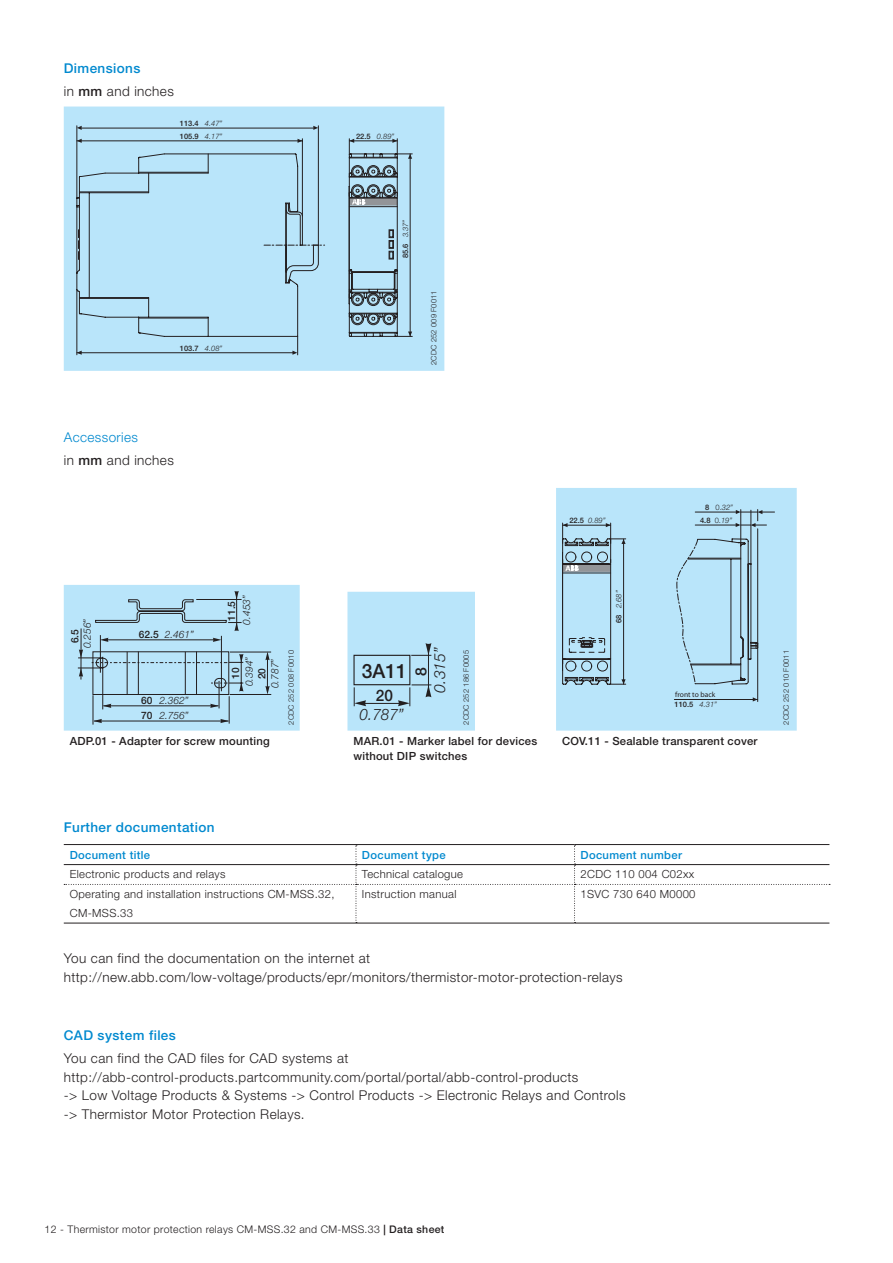
<style>
.page{position:relative;width:893px;height:1263px;background:#fff}
.page>*{position:absolute;margin:0;border:0;box-sizing:border-box;transform-origin:0 0}
.t1{font:500 19.8px "Helvetica Neue LT";color:#231f20}
.t2{font:italic 300 15.75px "Helvetica Neue LT";color:#231f20}
.t3{font:500 15.75px "Helvetica Neue LT";color:#231f20}
.t4{font:italic 300 15.45px/18.6px "Helvetica Neue LT";color:#231f20;text-align:center}
.t5{font:300 13.5px/18.6px "Helvetica Neue LT Std";letter-spacing:.03em;color:#231f20}
.Section_Title_Level{font:500 13.5px "Helvetica Neue LT Std";letter-spacing:.03em;color:#0089cf}
.Section_Title_Level-2{font:300 13.5px "Helvetica Neue LT Std";letter-spacing:.03em;color:#0089cf}
.Table_body{font:300 11.25px/18.6px "Helvetica Neue LT Std";letter-spacing:.03em;color:#231f20}
.Bildunterschrift{font:500 11.25px/15px "Helvetica Neue LT Std";letter-spacing:.02em;color:#231f20}
.Table_header{font:500 11.25px "Helvetica Neue LT Std";letter-spacing:.03em;color:#0089cf}
.t6{font:300 10.5px "Helvetica Neue LT Std";letter-spacing:.03em;color:#231f20}
.t7{font:italic 300 10.2px/15.1px "Helvetica Neue LT";color:#231f20;text-align:right}
.t8{font:500 10.2px "Helvetica Neue LT";color:#231f20}
.Bildnummer{font:300 7.5px "Helvetica Neue LT Std";letter-spacing:.02em;color:#231f20}
.t9{font:italic 300 7.5px/12.6px "Helvetica Neue LT";color:#231f20;text-align:right}
.t10{font:500 7.5px "Helvetica Neue LT";color:#231f20}
.t11{font:7.5px "Helvetica";color:#231f20}
.s1{font-weight:500}
.s2{font-weight:300;font-style:italic}
.s3{font-weight:500;font-style:normal}
.s4{font-style:normal}
</style>
<div class="page">
<div style="left:64px;top:107px;width:380px;height:264px;background:#b9e5fa"></div>
<hr style="left:77px;top:141px;width:225px;height:1px;background:#231f20">
<hr style="left:302px;top:139px;width:1px;height:77px;background:#231f20">
<svg style="left:298px;top:139px;width:4px;height:4px"></svg>
<svg style="left:78px;top:126px;width:4px;height:4px"></svg>
<svg style="left:313px;top:126px;width:5px;height:4px"></svg>
<hr style="left:318px;top:126px;width:1px;height:119px;background:#231f20">
<hr style="left:77px;top:126px;width:1px;height:72px;background:#231f20">
<svg style="left:77px;top:153px;width:248px;height:202px;background:#b0d9ed"></svg>
<svg style="left:348px;top:139px;width:64px;height:198px;background:#98b8c9"></svg>
<svg style="left:77px;top:139px;width:5px;height:4px"></svg>
<hr style="left:82px;top:128px;width:231px;height:1px;background:#231f20">
<svg style="left:64px;top:488px;width:733px;height:243px"></svg>
<svg style="left:753px;top:697px;width:4px;height:4px"></svg>
<hr style="left:674px;top:699px;width:84px;height:1px;background:#231f20">
<hr style="left:757px;top:529px;width:1px;height:172px;background:#231f20">
<svg style="left:562px;top:509px;width:212px;height:176px;background:#acd4e7"></svg>
<hr style="left:100px;top:635px;width:1px;height:38px;background:#231f20">
<hr style="left:230px;top:694px;width:41px;height:1px;background:#231f20">
<hr style="left:230px;top:652px;width:41px;height:1px;background:#231f20">
<hr style="left:221px;top:636px;width:1px;height:55px;background:#231f20">
<hr style="left:108px;top:639px;width:107px;height:1px;background:#231f20">
<hr style="left:81px;top:628px;width:1px;height:51px;background:#231f20">
<hr style="left:267px;top:655px;width:1px;height:36px;background:#231f20">
<svg style="left:213px;top:638px;width:8px;height:4px"></svg>
<svg style="left:265px;top:652px;width:5px;height:8px"></svg>
<svg style="left:100px;top:638px;width:8px;height:4px"></svg>
<svg style="left:265px;top:686px;width:5px;height:8px"></svg>
<svg style="left:95px;top:591px;width:147px;height:40px;background:#aad2e5"></svg>
<hr style="left:93px;top:695px;width:1px;height:30px;background:#231f20">
<svg style="left:78px;top:649px;width:165px;height:75px;background:#a7cde0"></svg>
<hr style="left:428px;top:648px;width:1px;height:45px;background:#231f20">
<svg style="left:354px;top:687px;width:12px;height:19px"></svg>
<div style="left:353px;top:655px;width:57px;height:30px;border:1px solid #231f20"></div>
<hr style="left:358px;top:703px;width:45px;height:1px;background:#231f20">
<svg style="left:411px;top:643px;width:20px;height:13px"></svg>
<svg style="left:398px;top:684px;width:33px;height:22px"></svg>
<svg style="left:64px;top:845px;width:766px;height:78px"></svg>
<hr style="left:64px;top:844px;width:292px;height:1px;background:#231f20">
<hr style="left:356px;top:844px;width:219px;height:1px;background:#231f20">
<hr style="left:575px;top:844px;width:254px;height:1px;background:#231f20">
<hr style="left:64px;top:864px;width:292px;height:1px;background:#231f20">
<hr style="left:356px;top:864px;width:219px;height:1px;background:#231f20">
<hr style="left:575px;top:864px;width:254px;height:1px;background:#231f20">
<hr style="left:64px;top:923px;width:292px;height:1px;background:#231f20">
<hr style="left:356px;top:923px;width:219px;height:1px;background:#231f20">
<hr style="left:575px;top:923px;width:254px;height:1px;background:#231f20">
<p class="Section_Title_Level" style="left:64px;top:61px;width:78px">Dimensions</p>
<p class="t5" style="left:64px;top:82px;width:112px">in <span class="s1">mm</span> and inches</p>
<p class="t10" style="left:180px;top:119px;width:44px">113.4 <span class="s2">4.47”</span></p>
<p class="t10" style="left:180px;top:132px;width:44px">105.9 <span class="s2">4.17”</span></p>
<p class="t9" style="left:356px;top:130px;width:40px"><span class="s3">22.5</span> 0.89”</p>
<p class="t10" style="left:180px;top:343px;width:44px">103.7 <span class="s2">4.08”</span></p>
<p class="t9" style="left:399px;top:258px;width:40px;rotate:-90deg"><span class="s3">85.6</span> 3.37”</p>
<p class="Bildnummer" style="left:429px;top:365px;width:76px;rotate:-90deg">2CDC 252 009 F0011</p>
<p class="Section_Title_Level-2" style="left:64px;top:429px;width:76px">Accessories</p>
<p class="t5" style="left:64px;top:450px;width:112px">in <span class="s1">mm</span> and inches</p>
<p class="t9" style="left:569px;top:514px;width:38px"><span class="s3">22.5</span> 0.89”</p>
<p class="t9" style="left:700px;top:501px;width:34px"><span class="s3">8</span> <span class="s4">0.</span>32”<br><span class="s3">4.8</span> <span class="s4">0.</span>19”</p>
<p class="t7" style="left:79px;top:648px;width:31px;rotate:-90deg">0.256”</p>
<p class="t7" style="left:165px;top:626px;width:31px">2.461”</p>
<p class="t8" style="left:69px;top:643px;width:16px;rotate:-90deg">6.5</p>
<p class="t8" style="left:139px;top:628px;width:21px">62.5</p>
<p class="t7" style="left:141px;top:693px;width:49px">2.362”<br><span class="s3">70</span> 2.756”</p>
<p class="t8" style="left:141px;top:694px;width:13px">60</p>
<p class="t7" style="left:239px;top:625px;width:31px;rotate:-90deg">0.453”</p>
<p class="t8" style="left:225px;top:621px;width:21px;rotate:-90deg">11.5</p>
<p class="t7" style="left:241px;top:686px;width:31px;rotate:-90deg">0.394”</p>
<p class="t7" style="left:267px;top:688px;width:31px;rotate:-90deg">0.787”</p>
<p class="t8" style="left:229px;top:679px;width:13px;rotate:-90deg">10</p>
<p class="t8" style="left:256px;top:679px;width:13px;rotate:-90deg">20</p>
<p class="Bildnummer" style="left:286px;top:725px;width:76px;rotate:-90deg">2CDC 252 008 F0010</p>
<p class="t1" style="left:362px;top:659px;width:46px">3A11</p>
<p class="t3" style="left:376px;top:686px;width:19px">20</p>
<p class="t2" style="left:359px;top:705px;width:46px">0.787”</p>
<p class="t4" style="left:411px;top:693px;width:47px;rotate:-90deg"><span class="s3">8<br></span>0.315”</p>
<p class="Bildnummer" style="left:462px;top:725px;width:76px;rotate:-90deg">2CDC 252 186 F0005</p>
<p class="t9" style="left:612px;top:623px;width:34px;rotate:-90deg"><span class="s3">68</span> 2.68”</p>
<p class="t11" style="left:675px;top:689px;width:41px">front to back</p>
<p class="t10" style="left:674px;top:700px;width:44px">110.5 <span class="s2">4.31”</span></p>
<p class="Bildunterschrift" style="left:70px;top:733px;width:201px">ADP.01 ‑ Adapter for screw mounting</p>
<p class="Bildunterschrift" style="left:353px;top:733px;width:185px">MAR.01 ‑ Marker label for devices without DIP switches</p>
<p class="Bildunterschrift" style="left:562px;top:733px;width:197px">COV.11 ‑ Sealable transparent cover</p>
<p class="Section_Title_Level" style="left:64px;top:819px;width:152px">Further documentation</p>
<p class="Table_header" style="left:70px;top:848px;width:82px">Document title</p>
<p class="Table_header" style="left:362px;top:848px;width:85px">Document type</p>
<p class="Table_header" style="left:581px;top:848px;width:103px">Document number</p>
<p class="Table_body" style="left:70px;top:865px;width:157px">Electronic products and relays</p>
<p class="Table_body" style="left:362px;top:865px;width:103px">Technical catalogue</p>
<p class="Table_body" style="left:581px;top:865px;width:115px">2CDC 110 004 C02xx</p>
<p class="Table_body" style="left:70px;top:885px;width:266px">Operating and installation instructions CM-MSS.32,<br>CM-MSS.33</p>
<p class="Table_body" style="left:362px;top:885px;width:96px">Instruction manual</p>
<p class="Table_body" style="left:581px;top:885px;width:116px">1SVC 730 640 M0000</p>
<p class="t5" style="left:64px;top:949px;width:560px">You can find the documentation on the internet at http://new.abb.com/low-voltage/products/epr/monitors/thermistor-motor-protection-relays</p>
<p class="Section_Title_Level" style="left:64px;top:1027px;width:114px">CAD system files</p>
<p class="t5" style="left:64px;top:1049px;width:563px">You can find the CAD files for CAD systems at http://abb-control-products.partcommunity.com/portal/portal/abb-control-products<br>-&gt; Low Voltage Products &amp; Systems -&gt; Control Products -&gt; Electronic Relays and Controls -&gt; Thermistor Motor Protection Relays.</p>
<p class="Bildnummer" style="left:782px;top:725px;width:76px;rotate:-90deg">2CDC 252 010 F0011</p>
<p class="t6" style="left:45px;top:1223px;width:401px">12 - Thermistor motor protection relays CM-MSS.32 and CM-MSS.33 <span class="s1">| Data sheet</span></p>
</div>
